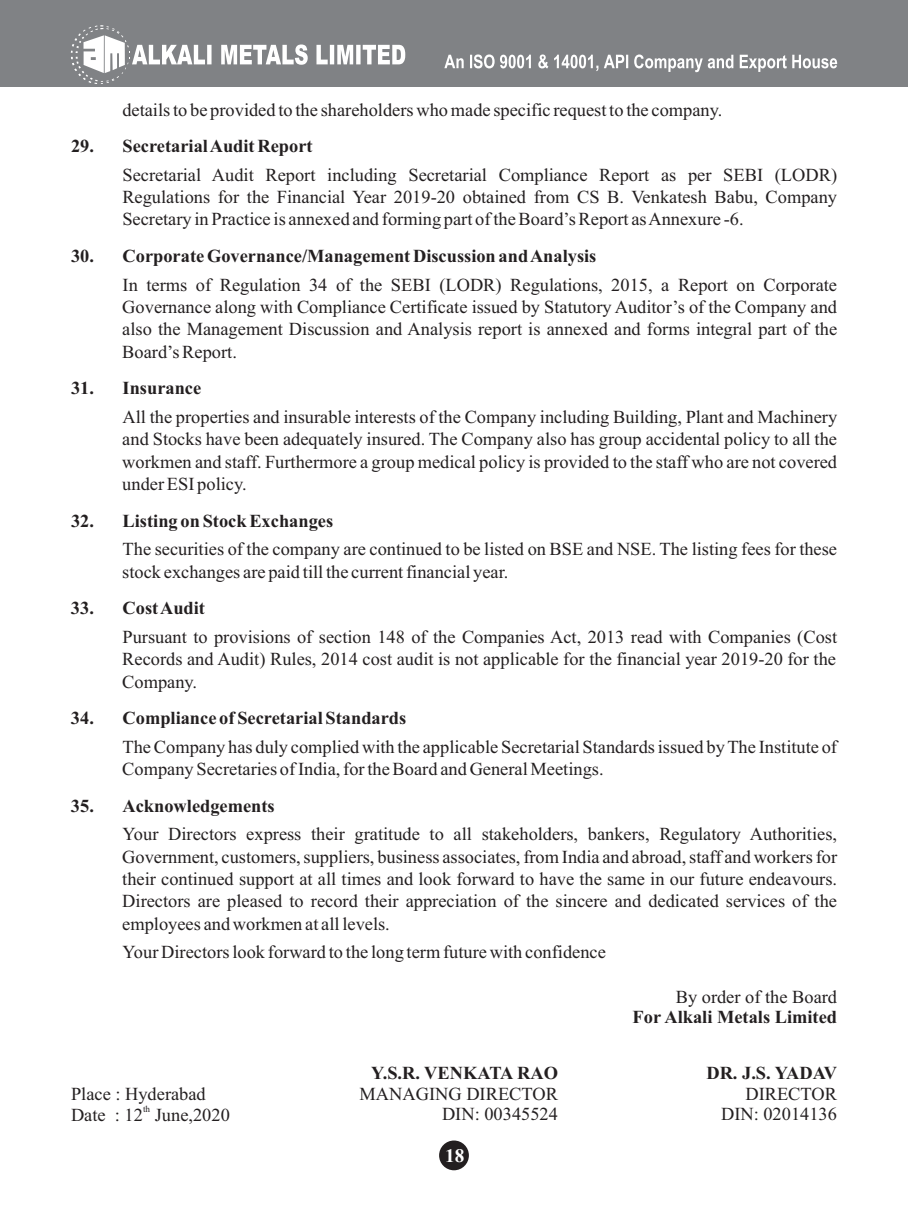
<style>
.page{position:relative;width:908px;height:1210px;background:#fff}
.page>*{position:absolute;margin:0;border:0;box-sizing:border-box;transform-origin:0 0}
.t1{font:700 19.25px "Times New Roman";color:#fff}
.t2{font:18.38px/22.4px "Times New Roman";color:#231f20;text-align:justify}
.t3{font:700 18.38px "Times New Roman";color:#231f20}
.t4{font:9.1px "Times New Roman";color:#231f20}
</style>
<div class="page">
<div style="left:0;top:0;width:907px;height:86px;background:#808285"></div>
<svg style="left:444px;top:54px;width:392px;height:18px"></svg>
<svg style="left:71px;top:25px;width:334px;height:59px"></svg>
<div style="left:439px;top:1140px;width:29px;height:30px;background:#231f20;border-radius:50%"></div>
<p class="t2" style="left:122px;top:100px;width:601px">details to be provided to the shareholders who made specific request to the company.</p>
<p class="t3" style="left:71px;top:140px;width:243px">29. Secretarial Audit Report</p>
<p class="t2" style="left:122px;top:165px;width:716px">Secretarial Audit Report including Secretarial Compliance Report as per SEBI (LODR)<br>Regulations for the Financial Year 2019-20 obtained from CS B. Venkatesh Babu, Company Secretary in Practice is annexed and forming part of the Board’s Report as Annexure -6.</p>
<p class="t3" style="left:71px;top:250px;width:526px">30. Corporate Governance/Management Discussion and Analysis</p>
<p class="t2" style="left:122px;top:275px;width:716px">In terms of Regulation 34 of the SEBI (LODR) Regulations, 2015, a Report on Corporate Governance along with Compliance Certificate issued by Statutory Auditor’s of the Company and also the Management Discussion and Analysis report is annexed and forms integral part of the Board’s Report.</p>
<p class="t3" style="left:71px;top:382px;width:132px">31. Insurance</p>
<p class="t2" style="left:122px;top:407px;width:716px">All the properties and insurable interests of the Company including Building, Plant and Machinery and Stocks have been adequately insured. The Company also has group accidental policy to all the workmen and staff. Furthermore a group medical policy is provided to the staff who are not covered under ESI policy.</p>
<p class="t3" style="left:71px;top:514px;width:263px">32. Listing on Stock Exchanges</p>
<p class="t2" style="left:122px;top:540px;width:716px">The securities of the company are continued to be listed on BSE and NSE. The listing fees for these stock exchanges are paid till the current financial year.</p>
<p class="t3" style="left:71px;top:602px;width:135px">33. Cost Audit</p>
<p class="t2" style="left:122px;top:627px;width:716px">Pursuant to provisions of section 148 of the Companies Act, 2013 read with Companies (Cost Records and Audit) Rules, 2014 cost audit is not applicable for the financial year 2019-20 for the Company.</p>
<p class="t3" style="left:71px;top:712px;width:337px">34. Compliance of Secretarial Standards</p>
<p class="t2" style="left:122px;top:737px;width:716px">The Company has duly complied with the applicable Secretarial Standards issued by The Institute of<br>Company Secretaries of India, for the Board and General Meetings.</p>
<p class="t3" style="left:71px;top:799px;width:205px">35. Acknowledgements</p>
<p class="t2" style="left:122px;top:824px;width:716px">Your Directors express their gratitude to all stakeholders, bankers, Regulatory Authorities, Government, customers, suppliers, business associates, from India and abroad, staff and workers for their continued support at all times and look forward to have the same in our future endeavours.<br>Directors are pleased to record their appreciation of the sincere and dedicated services of the employees and workmen at all levels.</p>
<p class="t2" style="left:122px;top:942px;width:484px">Your Directors look forward to the long term future with confidence</p>
<p class="t2" style="left:71px;top:1084px;width:136px">Place : Hyderabad</p>
<p class="t4" style="left:143px;top:1105px;width:9px">th</p>
<p class="t2" style="left:71px;top:1105px;width:160px">Date : 12 June,2020</p>
<p class="t3" style="left:371px;top:1066px;width:188px">Y.S.R. VENKATA RAO</p>
<p class="t2" style="left:359px;top:1085px;width:200px;line-height:20.3px;text-align:right">MANAGING DIRECTOR<br>DIN: 00345524</p>
<p class="t1" style="left:445px;top:1149px;width:21px">18</p>
<p class="t2" style="left:675px;top:987px;width:163px">By order of the Board</p>
<p class="t3" style="left:632px;top:1011px;width:206px">For Alkali Metals Limited</p>
<p class="t3" style="left:706px;top:1066px;width:132px">DR. J.S. YADAV</p>
<p class="t2" style="left:720px;top:1085px;width:117px;line-height:20.3px;text-align:right">DIRECTOR<br>DIN: 02014136</p>
</div>
